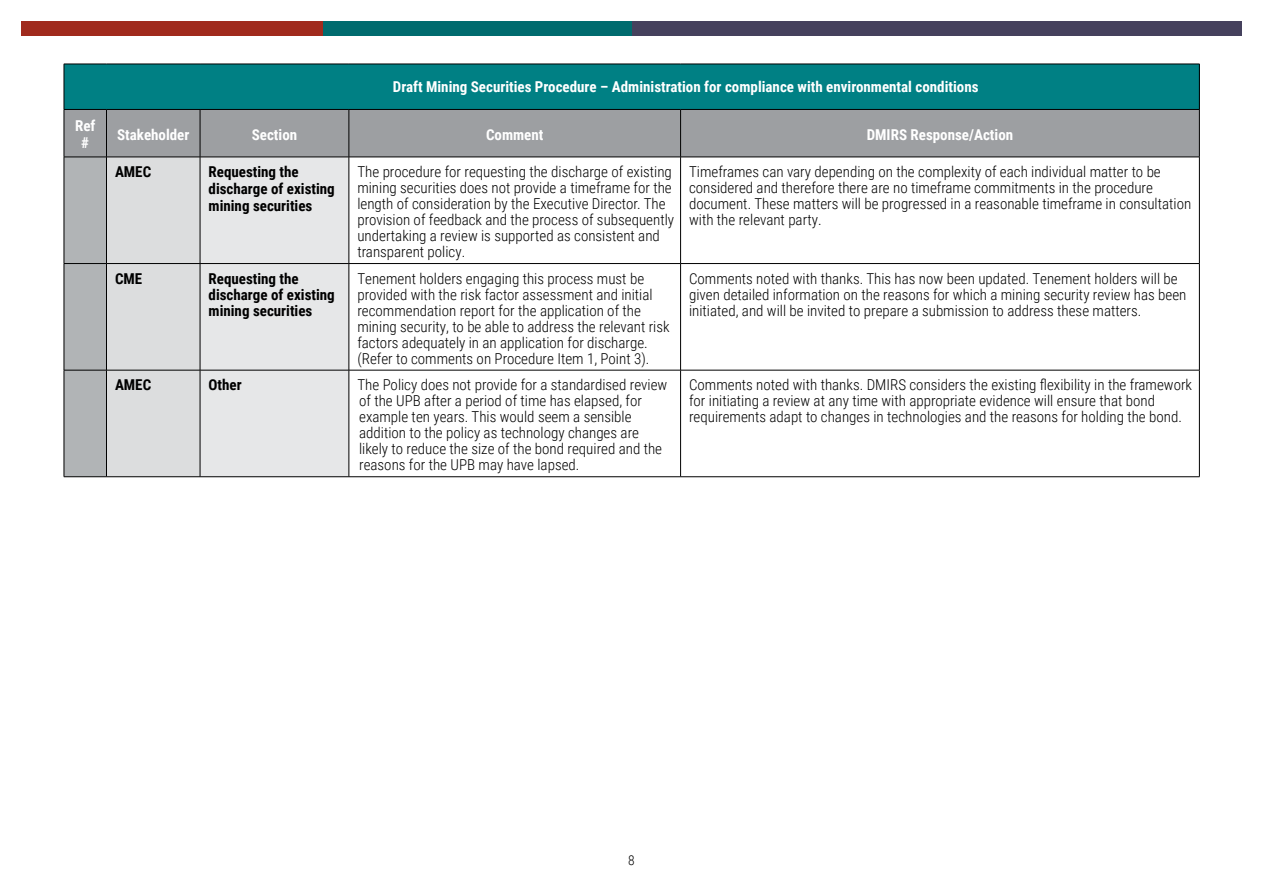
<style>
.page{position:relative;width:1263px;height:893px;background:#fff}
.page>*{position:absolute;margin:0;border:0;box-sizing:border-box;transform-origin:0 0}
.table_text{font:300 15px/16px "Roboto Condensed";color:#000}
.table_text-2{font:700 15px/17.2px "Roboto Condensed";color:#fff;text-align:center}
.table_text-3{font:700 15px/17.2px "Roboto Condensed";color:#000}
.t1{font:300 13.5px "Roboto Condensed";color:#000}
</style>
<div class="page">
<div style="left:21px;top:21px;width:303px;height:14px;background:#a02a1d"></div>
<div style="left:631px;top:21px;width:611px;height:14px;background:#45415d"></div>
<div style="left:323px;top:21px;width:308px;height:14px;background:#006b6e"></div>
<div style="left:64px;top:64px;width:1135px;height:45px;background:#008084"></div>
<div style="left:65px;top:110px;width:1134px;height:47px;background:#9d9fa2"></div>
<svg style="left:65px;top:158px;width:135px;height:318px;background:#cecfd1"></svg>
<div style="left:201px;top:158px;width:148px;height:318px;background:#e6e7e8"></div>
<hr style="left:680px;top:110px;width:1px;height:47px;background:#000">
<hr style="left:1199px;top:110px;width:1px;height:47px;background:#000">
<hr style="left:349px;top:157px;width:332px;height:1px;background:#000">
<hr style="left:681px;top:157px;width:518px;height:1px;background:#000">
<hr style="left:680px;top:157px;width:1px;height:106px;background:#000">
<hr style="left:1199px;top:157px;width:1px;height:106px;background:#000">
<hr style="left:349px;top:263px;width:332px;height:1px;background:#000">
<hr style="left:681px;top:263px;width:518px;height:1px;background:#000">
<hr style="left:680px;top:264px;width:1px;height:106px;background:#000">
<hr style="left:1199px;top:264px;width:1px;height:106px;background:#000">
<hr style="left:349px;top:370px;width:332px;height:1px;background:#000">
<hr style="left:681px;top:370px;width:518px;height:1px;background:#000">
<hr style="left:680px;top:370px;width:1px;height:107px;background:#000">
<hr style="left:1199px;top:370px;width:1px;height:107px;background:#000">
<hr style="left:349px;top:476px;width:332px;height:1px;background:#000">
<hr style="left:681px;top:476px;width:518px;height:1px;background:#000">
<hr style="left:64px;top:64px;width:42px;height:1px;background:#000">
<hr style="left:64px;top:64px;width:1px;height:45px;background:#000">
<hr style="left:106px;top:64px;width:94px;height:1px;background:#000">
<hr style="left:200px;top:64px;width:149px;height:1px;background:#000">
<hr style="left:349px;top:64px;width:332px;height:1px;background:#000">
<hr style="left:681px;top:64px;width:518px;height:1px;background:#000">
<hr style="left:1199px;top:64px;width:1px;height:45px;background:#000">
<hr style="left:349px;top:109px;width:332px;height:1px;background:#000">
<hr style="left:681px;top:109px;width:518px;height:1px;background:#000">
<hr style="left:64px;top:109px;width:42px;height:1px;background:#000">
<hr style="left:64px;top:110px;width:1px;height:47px;background:#000">
<hr style="left:64px;top:157px;width:42px;height:1px;background:#000">
<hr style="left:64px;top:157px;width:1px;height:106px;background:#000">
<hr style="left:64px;top:263px;width:42px;height:1px;background:#000">
<hr style="left:64px;top:264px;width:1px;height:106px;background:#000">
<hr style="left:64px;top:370px;width:42px;height:1px;background:#000">
<hr style="left:64px;top:370px;width:1px;height:107px;background:#000">
<hr style="left:64px;top:476px;width:42px;height:1px;background:#000">
<hr style="left:106px;top:109px;width:94px;height:1px;background:#000">
<hr style="left:106px;top:110px;width:1px;height:47px;background:#000">
<hr style="left:106px;top:157px;width:94px;height:1px;background:#000">
<hr style="left:106px;top:157px;width:1px;height:106px;background:#000">
<hr style="left:106px;top:263px;width:94px;height:1px;background:#000">
<hr style="left:106px;top:264px;width:1px;height:106px;background:#000">
<hr style="left:106px;top:370px;width:94px;height:1px;background:#000">
<hr style="left:106px;top:370px;width:1px;height:107px;background:#000">
<hr style="left:106px;top:476px;width:94px;height:1px;background:#000">
<hr style="left:200px;top:109px;width:149px;height:1px;background:#000">
<hr style="left:200px;top:110px;width:1px;height:47px;background:#000">
<hr style="left:349px;top:110px;width:1px;height:47px;background:#000">
<hr style="left:200px;top:157px;width:149px;height:1px;background:#000">
<hr style="left:200px;top:157px;width:1px;height:106px;background:#000">
<hr style="left:349px;top:157px;width:1px;height:106px;background:#000">
<hr style="left:200px;top:263px;width:149px;height:1px;background:#000">
<hr style="left:200px;top:264px;width:1px;height:106px;background:#000">
<hr style="left:349px;top:264px;width:1px;height:106px;background:#000">
<hr style="left:200px;top:370px;width:149px;height:1px;background:#000">
<hr style="left:200px;top:370px;width:1px;height:107px;background:#000">
<hr style="left:349px;top:370px;width:1px;height:107px;background:#000">
<hr style="left:200px;top:476px;width:149px;height:1px;background:#000">
<p class="table_text-2" style="left:393px;top:78px;width:587px">Draft Mining Securities Procedure – Administration for compliance with environmental conditions</p>
<p class="table_text-2" style="left:75px;top:117px;width:22px">Ref #</p>
<p class="table_text-2" style="left:117px;top:125px;width:74px">Stakeholder</p>
<p class="table_text-2" style="left:252px;top:125px;width:47px">Section</p>
<p class="table_text-2" style="left:486px;top:125px;width:59px">Comment</p>
<p class="table_text-2" style="left:867px;top:125px;width:148px">DMIRS Response/Action</p>
<p class="table_text-3" style="left:115px;top:162px;width:38px">AMEC</p>
<p class="table_text-3" style="left:209px;top:162px;width:128px">Requesting the discharge of existing mining securities</p>
<p class="table_text" style="left:357px;top:163px;width:318px">The procedure for requesting the discharge of existing mining securities does not provide a timeframe for the length of consideration by the Executive Director. The provision of feedback and the process of subsequently undertaking a review is supported as consistent and transparent policy.</p>
<p class="table_text" style="left:689px;top:163px;width:504px">Timeframes can vary depending on the complexity of each individual matter to be considered and therefore there are no timeframe commitments in the procedure document. These matters will be progressed in a reasonable timeframe in consultation with the relevant party.</p>
<p class="table_text-3" style="left:115px;top:269px;width:29px">CME</p>
<p class="table_text-3" style="left:209px;top:270px;width:128px;line-height:16px">Requesting the discharge of existing mining securities</p>
<p class="table_text" style="left:357px;top:270px;width:314px">Tenement holders engaging this process must be provided with the risk factor assessment and initial recommendation report for the application of the mining security, to be able to address the relevant risk factors adequately in an application for discharge. (Refer to comments on Procedure Item 1, Point 3).</p>
<p class="table_text" style="left:689px;top:270px;width:499px">Comments noted with thanks. This has now been updated. Tenement holders will be given detailed information on the reasons for which a mining security review has been initiated, and will be invited to prepare a submission to address these matters.</p>
<p class="table_text-3" style="left:115px;top:376px;width:38px">AMEC</p>
<p class="table_text-3" style="left:209px;top:376px;width:35px">Other</p>
<p class="table_text" style="left:357px;top:376px;width:311px">The Policy does not provide for a standardised review of the UPB after a period of time has elapsed, for example ten years. This would seem a sensible addition to the policy as technology changes are likely to reduce the size of the bond required and the reasons for the UPB may have lapsed.</p>
<p class="table_text" style="left:689px;top:376px;width:504px">Comments noted with thanks. DMIRS considers the existing flexibility in the framework for initiating a review at any time with appropriate evidence will ensure that bond requirements adapt to changes in technologies and the reasons for holding the bond.</p>
<p class="t1" style="left:628px;top:850px;width:8px">8</p>
</div>
